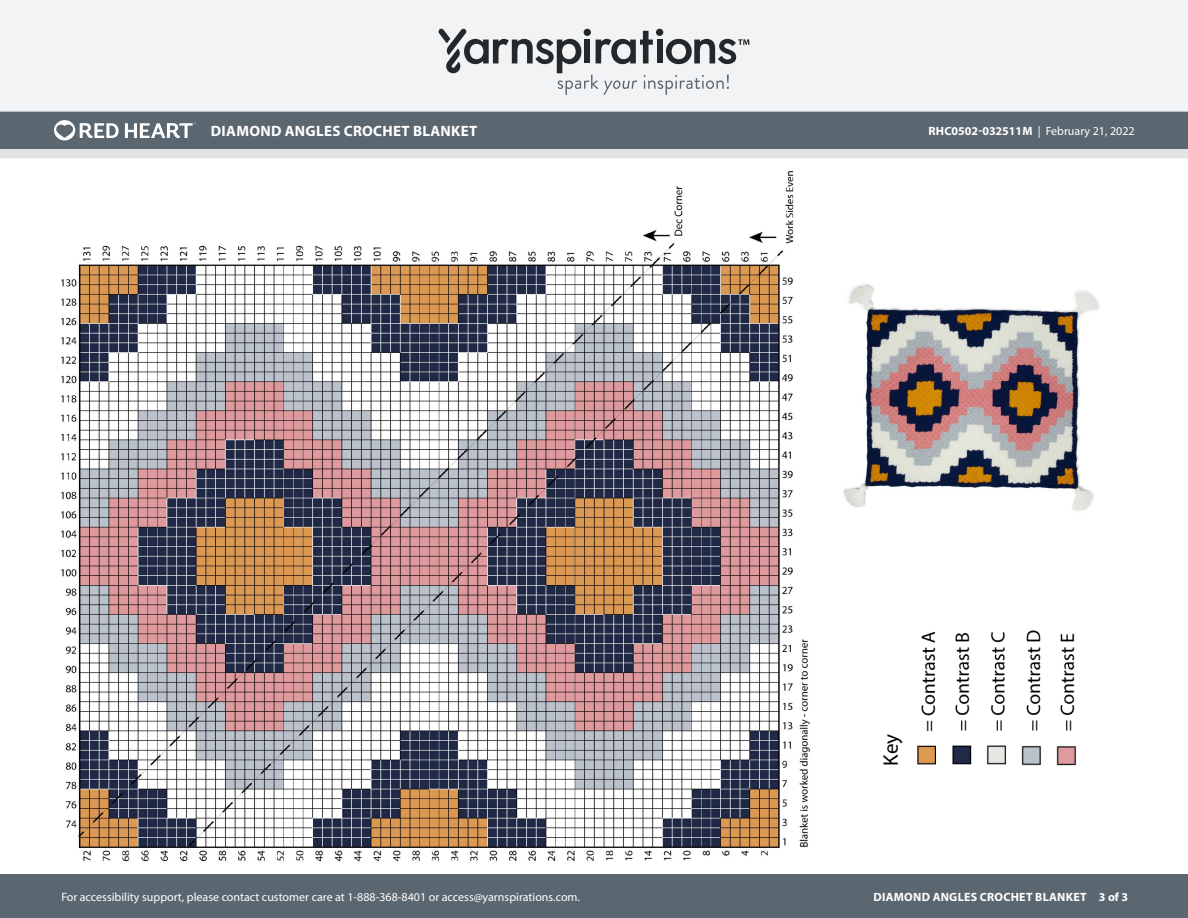
<style>
.page{position:relative;width:1188px;height:918px;background:#fff}
.page>*{position:absolute;margin:0;border:0;box-sizing:border-box;transform-origin:0 0}
.Body_-__With_auto_st{font:21px "Myriad Pro";color:#000}
.t1{font:700 15px "Myriad Pro";letter-spacing:.02em;color:#fff}
.t2{font:12px "Myriad Pro";color:#fff}
.t3{font:700 12px "Myriad Pro";letter-spacing:.02em;color:#fff}
.s1{font-weight:700}
</style>
<div class="page">
<div style="left:0;top:875px;width:1188px;height:43px;background:#5a6670"></div>
<div style="left:0;top:149px;width:1188px;height:9px;background:#e4e3e3"></div>
<div style="left:0;top:111px;width:1188px;height:38px;background:#5a6670"></div>
<div style="left:0;top:0;width:1188px;height:112px;background:#f2f3f4"></div>
<svg style="left:438px;top:29px;width:311px;height:66px"></svg>
<svg style="left:54px;top:120px;width:65px;height:20px"></svg>
<svg style="left:125px;top:122px;width:71px;height:16px"></svg>
<img style="left:61px;top:171px;width:749px;height:691px">
<img style="left:843px;top:284px;width:256px;height:227px">
<img style="left:917px;top:630px;width:159px;height:136px">
<p class="t1" style="left:211px;top:121px;width:268px">DIAMOND ANGLES CROCHET BLANKET</p>
<p class="t2" style="left:928px;top:124px;width:208px"><span class="s1">RHC0502-032511M</span> | February 21, 2022</p>
<p class="Body_-__With_auto_st" style="left:878px;top:766px;width:33px;rotate:-90deg">Key</p>
<p class="t2" style="left:61px;top:889px;width:520px">For accessibility support, please contact customer care at 1-888-368-8401 or access@yarnspirations.com.</p>
<p class="t3" style="left:874px;top:889px;width:256px">DIAMOND ANGLES CROCHET BLANKET 3 of 3</p>
</div>
